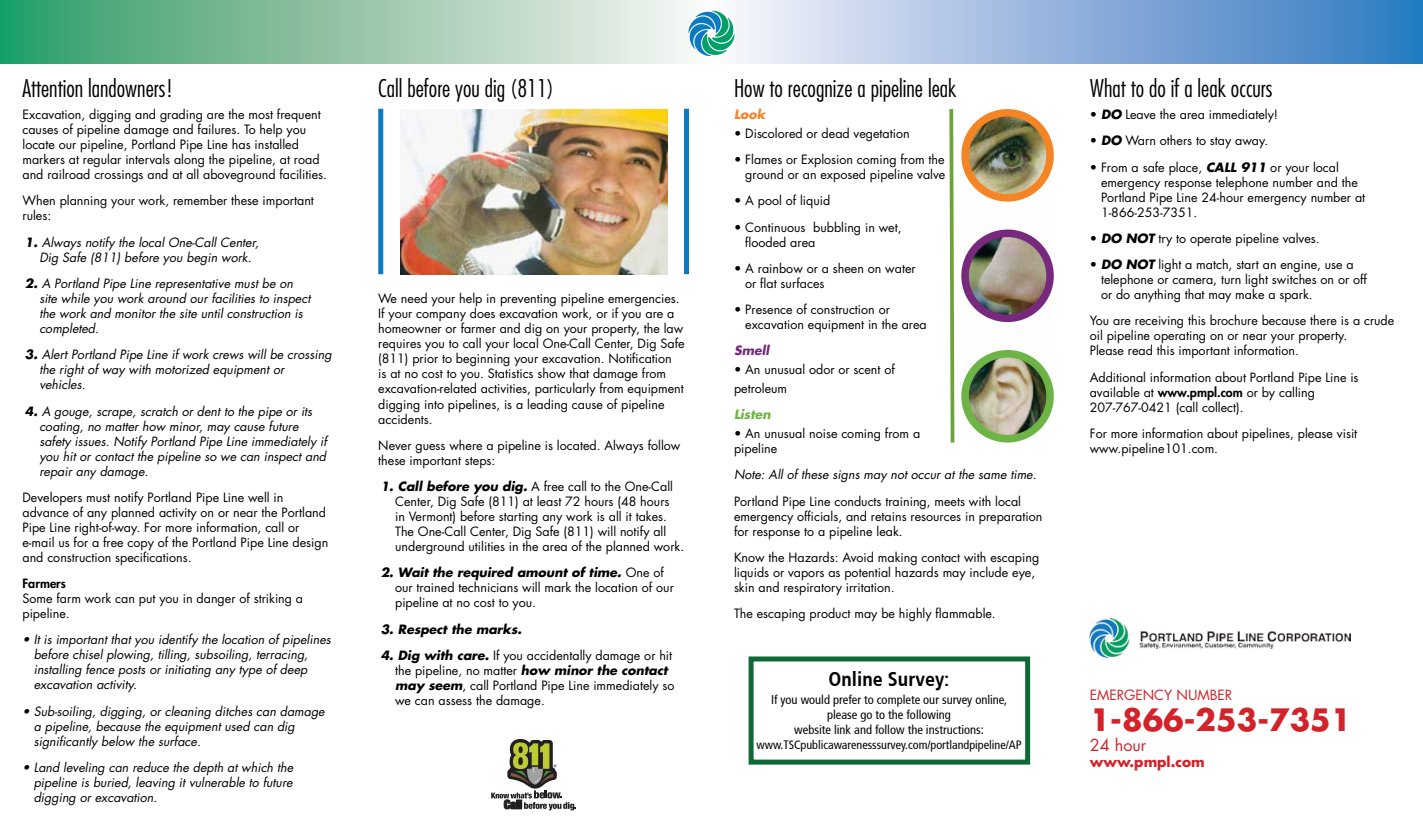
<style>
.page{position:relative;width:1423px;height:833px;background:#fff}
.page>*{position:absolute;margin:0;border:0;box-sizing:border-box;transform-origin:0 0}
.t1{font:700 30px "Futura Std";color:#d2232a}
.t2{font:300 condensed 23.75px "Futura Std";color:#000}
.t3{font:700 20px "Articulate Narrow";color:#000}
.t4{font:16.25px "Futura Std";color:#d2232a}
.t5{font:13.75px "Futura Std";color:#d2232a}
.t6{font:700 13.75px "Futura Std";color:#d2232a}
.t7{font:12.5px/15px "Futura Std";color:#000}
.t8{font:italic 12.5px/15px "Futura Std";color:#000}
.t9{font:12.5px/15px "Articulate Narrow";color:#000;text-align:center}
.t10{font:italic 700 12.5px "Futura Std";color:#000}
.t11{font:800 12.5px "Futura Std";color:#000}
.t12{font:italic 700 12.5px "Futura Std";color:#6cb445}
.t13{font:italic 700 12.5px "Futura Std";color:#76297d}
.t14{font:italic 700 12.5px "Futura Std";color:#f58424}
.t15{font:12.12px "Articulate Narrow";color:#000}
.s1{font-weight:700}
.s2{font-weight:700;font-style:italic}
.s3{font-weight:800}
</style>
<div class="page">
<svg style="left:0;top:0;width:1423px;height:64px;background:#91bdc3"></svg>
<svg style="left:491px;top:739px;width:85px;height:71px"></svg>
<img style="left:400px;top:109px;width:267px;height:165px">
<svg style="left:688px;top:11px;width:46px;height:45px"></svg>
<div style="left:378px;top:109px;width:5px;height:165px;background:#0b7ac0"></div>
<div style="left:684px;top:109px;width:5px;height:165px;background:#0b7ac0"></div>
<div style="left:749px;top:656px;width:281px;height:108px;border:5px solid #0f6936"></div>
<img style="left:1090px;top:618px;width:260px;height:40px">
<img style="left:965px;top:112px;width:85px;height:327px">
<div style="left:961px;top:109px;width:93px;height:92px;border:8px solid #f58424;border-radius:50%"></div>
<div style="left:961px;top:229px;width:93px;height:93px;border:8px solid #76297d;border-radius:50%"></div>
<div style="left:961px;top:350px;width:93px;height:92px;border:8px solid #6cb445;border-radius:50%"></div>
<svg style="left:949px;top:109px;width:6px;height:334px"></svg>
<h2 class="t2" style="left:22px;top:74px;width:152px">Attention landowners!</h2>
<h2 class="t2" style="left:378px;top:74px;width:177px">Call before you dig (811)</h2>
<h2 class="t2" style="left:734px;top:74px;width:224px">How to recognize a pipeline leak</h2>
<h2 class="t2" style="left:1090px;top:74px;width:184px">What to do if a leak occurs</h2>
<p class="t7" style="left:22px;top:107px;width:306px">Excavation, digging and grading are the most frequent causes of pipeline damage and failures. To help you locate our pipeline, Portland Pipe Line has installed markers at regular intervals along the pipeline, at road and railroad crossings and at all aboveground facilities.</p>
<p class="t7" style="left:22px;top:193px;width:293px">When planning your work, remember these important rules:</p>
<p class="t8" style="left:25px;top:235px;width:236px;text-align:center"><span class="s1">1.</span> Always notify the local One-Call Center,<br>Dig Safe (811) before you begin work.</p>
<p class="t8" style="left:39px;top:276px;width:272px;text-indent:-14px"><span class="s1">2.</span> A Portland Pipe Line representative must be on site while you work around our facilities to inspect the work and monitor the site until construction is completed.</p>
<p class="t8" style="left:39px;top:347px;width:294px;text-indent:-14px"><span class="s1">3.</span> Alert Portland Pipe Line if work crews will be crossing the right of way with motorized equipment or vehicles.</p>
<p class="t8" style="left:39px;top:403px;width:289px;text-indent:-14px"><span class="s1">4.</span> A gouge, scrape, scratch or dent to the pipe or its coating, no matter how minor, may cause future safety issues. Notify Portland Pipe Line immediately if you hit or contact the pipeline so we can inspect and repair any damage.</p>
<p class="t7" style="left:22px;top:490px;width:307px">Developers must notify Portland Pipe Line well in advance of any planned activity on or near the Portland Pipe Line right-of-way. For more information, call or e-mail us for a free copy of the Portland Pipe Line design and construction specifications.</p>
<p class="t11" style="left:22px;top:575px;width:45px">Farmers</p>
<p class="t7" style="left:22px;top:591px;width:282px">Some farm work can put you in danger of striking a pipeline.</p>
<p class="t8" style="left:34px;top:632px;width:299px;text-indent:-11px">• It is important that you identify the location of pipelines before chisel plowing, tilling, subsoiling, terracing, installing fence posts or initiating any type of deep excavation activity.</p>
<p class="t8" style="left:34px;top:703px;width:293px;text-indent:-11px">• Sub-soiling, digging, or cleaning ditches can damage a pipeline, because the equipment used can dig significantly below the surface.</p>
<p class="t8" style="left:34px;top:760px;width:261px;text-align:justify;text-indent:-11px">• Land leveling can reduce the depth at which the pipeline is buried, leaving it vulnerable to future digging or excavation.</p>
<p class="t7" style="left:378px;top:291px;width:308px">We need your help in preventing pipeline emergencies.<br>If your company does excavation work, or if you are a homeowner or farmer and dig on your property, the law requires you to call your local One-Call Center, Dig Safe (811) prior to beginning your excavation. Notification<br>is at no cost to you. Statistics show that damage from excavation-related activities, particularly from equipment digging into pipelines, is a leading cause of pipeline accidents.</p>
<p class="t7" style="left:378px;top:438px;width:304px">Never guess where a pipeline is located. Always follow these important steps:</p>
<p class="t7" style="left:395px;top:479px;width:291px;text-indent:-14px"><span class="s2">1. Call before you dig.</span> A free call to the One-Call Center, Dig Safe (811) at least 72 hours (48 hours<br>in Vermont) before starting any work is all it takes.<br>The One-Call Center, Dig Safe (811) will notify all underground utilities in the area of the planned work.</p>
<p class="t7" style="left:395px;top:565px;width:280px;text-indent:-14px"><span class="s2">2. Wait the required amount of time.</span> One of our trained technicians will mark the location of our pipeline at no cost to you.</p>
<p class="t10" style="left:381px;top:620px;width:143px">3. Respect the marks.</p>
<p class="t7" style="left:395px;top:648px;width:281px;text-indent:-14px"><span class="s2">4. Dig with care.</span> If you accidentally damage or hit the pipeline, no matter <span class="s2">how minor the contact may seem</span>, call Portland Pipe Line immediately so we can assess the damage.</p>
<p class="t14" style="left:734px;top:106px;width:33px">Look</p>
<p class="t7" style="left:734px;top:126px;width:177px">• Discolored or dead vegetation</p>
<p class="t7" style="left:734px;top:152px;width:213px;text-align:right">• Flames or Explosion coming from the ground or an exposed pipeline valve</p>
<p class="t7" style="left:734px;top:193px;width:98px">• A pool of liquid</p>
<p class="t7" style="left:745px;top:220px;width:158px;text-indent:-11px">• Continuous bubbling in wet, flooded area</p>
<p class="t7" style="left:745px;top:261px;width:172px;text-indent:-11px">• A rainbow or a sheen on water or flat surfaces</p>
<p class="t7" style="left:745px;top:302px;width:183px;text-indent:-11px">• Presence of construction or excavation equipment in the area</p>
<p class="t13" style="left:734px;top:342px;width:37px">Smell</p>
<p class="t7" style="left:734px;top:360px;width:162px;line-height:18.8px">• An unusual odor or scent of petroleum</p>
<p class="t12" style="left:734px;top:406px;width:38px">Listen</p>
<p class="t7" style="left:734px;top:426px;width:188px">• An unusual noise coming from a pipeline</p>
<p class="t8" style="left:734px;top:467px;width:304px">Note: All of these signs may not occur at the same time.</p>
<p class="t7" style="left:734px;top:493px;width:310px">Portland Pipe Line conducts training, meets with local emergency officials, and retains resources in preparation for response to a pipeline leak.</p>
<p class="t7" style="left:734px;top:550px;width:307px">Know the Hazards: Avoid making contact with escaping liquids or vapors as potential hazards may include eye, skin and respiratory irritation.</p>
<p class="t7" style="left:734px;top:606px;width:263px">The escaping product may be highly flammable.</p>
<p class="t7" style="left:1090px;top:107px;width:190px">• <span class="s2">DO</span> Leave the area immediately!</p>
<p class="t7" style="left:1090px;top:133px;width:180px">• <span class="s2">DO</span> Warn others to stay away.</p>
<p class="t7" style="left:1101px;top:160px;width:266px;text-indent:-11px">• From a safe place, <span class="s2">CALL 911</span> or your local emergency response telephone number and the Portland Pipe Line 24-hour emergency number at 1-866-253-7351.</p>
<p class="t7" style="left:1090px;top:231px;width:231px">• <span class="s2">DO NOT</span> try to operate pipeline valves.</p>
<p class="t7" style="left:1101px;top:257px;width:267px;text-indent:-11px">• <span class="s2">DO NOT</span> light a match, start an engine, use a telephone or camera, turn light switches on or off or do anything that may make a spark.</p>
<p class="t7" style="left:1090px;top:313px;width:306px">You are receiving this brochure because there is a crude oil pipeline operating on or near your property.<br>Please read this important information.</p>
<p class="t7" style="left:1090px;top:370px;width:270px">Additional information about Portland Pipe Line is available at <span class="s3">www.pmpl.com</span> or by calling<br>207-767-0421 (call collect).</p>
<p class="t7" style="left:1090px;top:426px;width:269px">For more information about pipelines, please visit www.pipeline101.com.</p>
<h3 class="t3" style="left:829px;top:666px;width:122px">Online Survey:</h3>
<p class="t9" style="left:771px;top:692px;width:238px">If you would prefer to complete our survey online,</p>
<p class="t5" style="left:1090px;top:686px;width:144px">EMERGENCY NUMBER</p>
<p class="t9" style="left:794px;top:707px;width:191px">please go to the following<br>website link and follow the instructions:</p>
<p class="t15" style="left:756px;top:737px;width:267px">www.TSCpublicawarenesssurvey.com/portlandpipeline/AP</p>
<h1 class="t1" style="left:1090px;top:700px;width:263px">1-866-253-7351</h1>
<h3 class="t4" style="left:1090px;top:734px;width:58px">24 hour</h3>
<p class="t6" style="left:1090px;top:753px;width:117px">www.pmpl.com</p>
</div>
